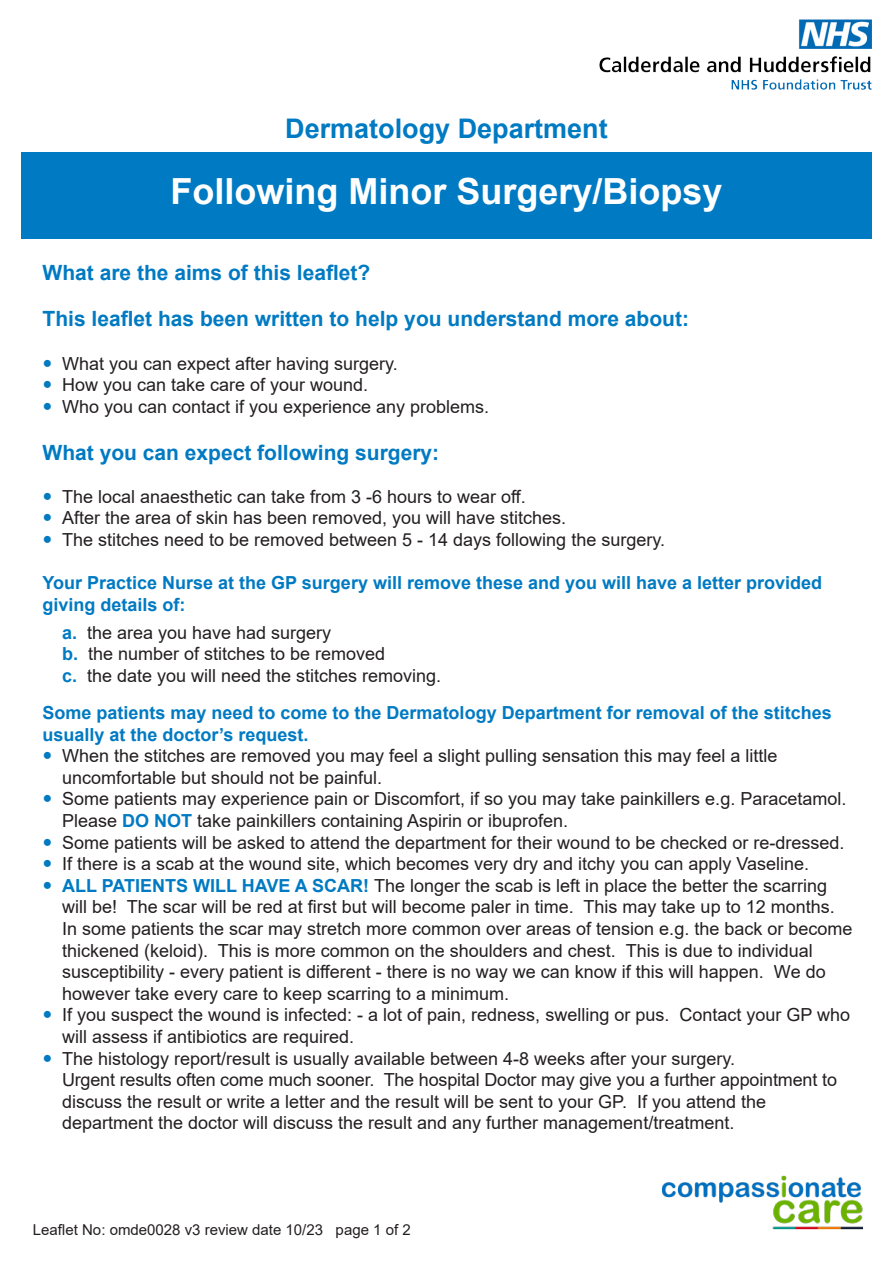
<style>
.page{position:relative;width:893px;height:1263px;background:#fff}
.page>*{position:absolute;margin:0;border:0;box-sizing:border-box;transform-origin:0 0}
.t1{font:700 36px "Arial";color:#fff}
.t2{font:700 27px "Arial";color:#007ac2}
.t3{font:700 21px "Arial";color:#007ac2}
.t4{font:18px/21.6px "Arial";color:#231f20}
.t5{font:700 18px/21.6px "Arial";color:#007ac2}
.t6{font:15px "Arial";color:#231f20}
.s1{font-weight:700;color:#007ac2}
</style>
<div class="page">
<img style="left:662px;top:1175px;width:201px;height:55px">
<div style="left:21px;top:153px;width:851px;height:86px;background:#007ac2"></div>
<img style="left:599px;top:20px;width:273px;height:70px">
<p class="t2" style="left:285px;top:109px;width:324px">Dermatology Department</p>
<p class="t1" style="left:171px;top:166px;width:554px">Following Minor Surgery/Biopsy</p>
<p class="t3" style="left:43px;top:257px;width:329px">What are the aims of this leaflet?</p>
<p class="t3" style="left:43px;top:304px;width:648px">This leaflet has been written to help you understand more about:</p>
<p class="t4" style="left:62px;top:352px;width:337px">What you can expect after having surgery.</p>
<p class="t4" style="left:62px;top:374px;width:308px">How you can take care of your wound.</p>
<p class="t4" style="left:62px;top:396px;width:429px">Who you can contact if you experience any problems.</p>
<p class="t3" style="left:43px;top:437px;width:398px">What you can expect following surgery:</p>
<p class="t4" style="left:62px;top:486px;width:465px">The local anaesthetic can take from 3 -6 hours to wear off.</p>
<p class="t4" style="left:62px;top:507px;width:506px">After the area of skin has been removed, you will have stitches.</p>
<p class="t4" style="left:62px;top:529px;width:605px">The stitches need to be removed between 5 - 14 days following the surgery.</p>
<p class="t5" style="left:43px;top:572px;width:781px">Your Practice Nurse at the GP surgery will remove these and you will have a letter provided</p>
<p class="t5" style="left:43px;top:594px;width:145px">giving details of:</p>
<p class="t4" style="left:62px;top:621px;width:271px"><span class="s1">a.</span> the area you have had surgery</p>
<p class="t4" style="left:62px;top:643px;width:325px"><span class="s1">b.</span> the number of stitches to be removed</p>
<p class="t4" style="left:62px;top:664px;width:381px"><span class="s1">c.</span> the date you will need the stitches removing.</p>
<p class="t5" style="left:43px;top:702px;width:791px">Some patients may need to come to the Dermatology Department for removal of the stitches usually at the doctor’s request.</p>
<p class="t4" style="left:62px;top:745px;width:717px">When the stitches are removed you may feel a slight pulling sensation this may feel a little uncomfortable but should not be painful.</p>
<p class="t4" style="left:62px;top:788px;width:786px">Some patients may experience pain or Discomfort, if so you may take painkillers e.g. Paracetamol.<br>Please <span class="s1">DO NOT</span> take painkillers containing Aspirin or ibuprofen.</p>
<p class="t4" style="left:62px;top:831px;width:784px">Some patients will be asked to attend the department for their wound to be checked or re-dressed.</p>
<p class="t4" style="left:62px;top:853px;width:749px">If there is a scab at the wound site, which becomes very dry and itchy you can apply Vaseline.</p>
<p class="t4" style="left:62px;top:874px;width:774px"><span class="s1">ALL PATIENTS WILL HAVE A SCAR!</span> The longer the scab is left in place the better the scarring will be! The scar will be red at first but will become paler in time. This may take up to 12 months.</p>
<p class="t4" style="left:62px;top:918px;width:792px">In some patients the scar may stretch more common over areas of tension e.g. the back or become thickened (keloid). This is more common on the shoulders and chest. This is due to individual</p>
<p class="t4" style="left:62px;top:961px;width:765px">susceptibility - every patient is different - there is no way we can know if this will happen. We do however take every care to keep scarring to a minimum.</p>
<p class="t4" style="left:62px;top:1004px;width:790px">If you suspect the wound is infected: - a lot of pain, redness, swelling or pus. Contact your GP who will assess if antibiotics are required.</p>
<p class="t4" style="left:62px;top:1047px;width:777px">The histology report/result is usually available between 4-8 weeks after your surgery.<br>Urgent results often come much sooner. The hospital Doctor may give you a further appointment to discuss the result or write a letter and the result will be sent to your GP. If you attend the department the doctor will discuss the result and any further management/treatment.</p>
<p class="t6" style="left:33px;top:1219px;width:379px">Leaflet No: omde0028 v3 review date 10/23 page 1 of 2</p>
</div>
